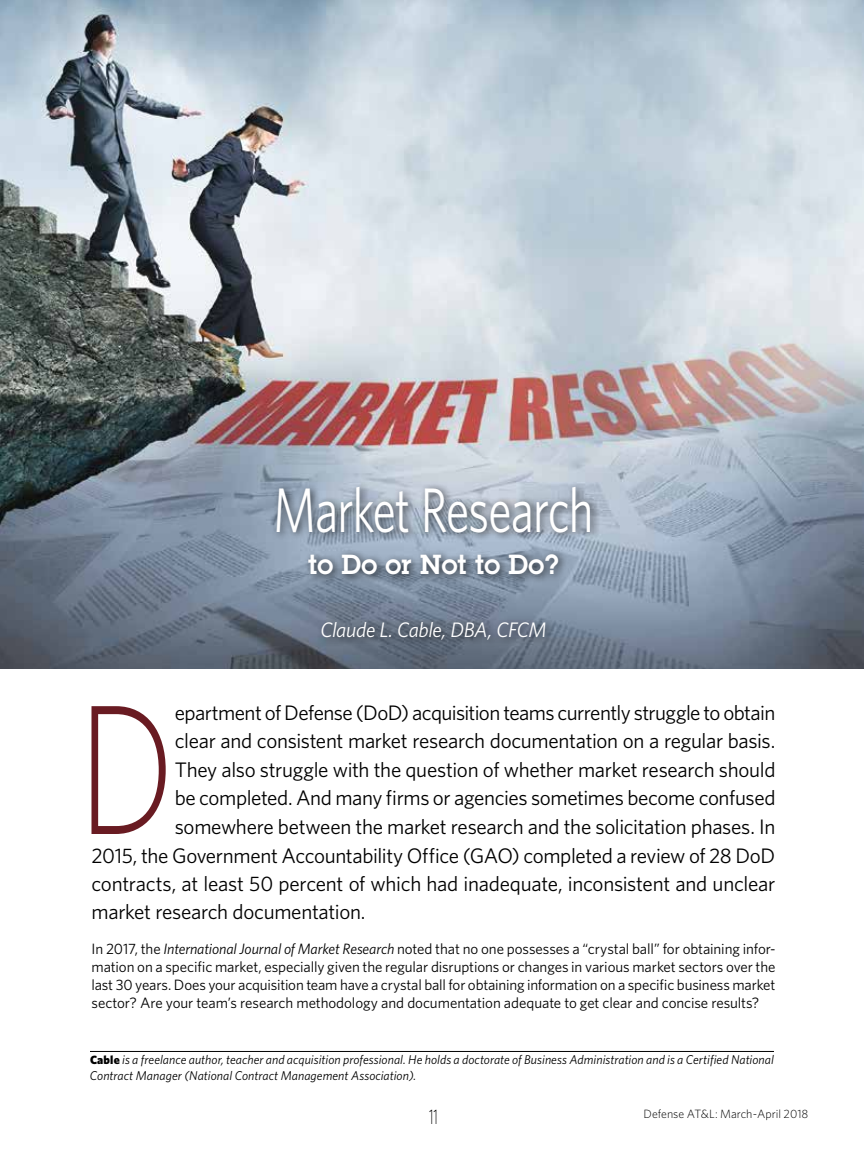
<style>
.page{position:relative;width:864px;height:1161px;background:#fff}
.page>*{position:absolute;margin:0;border:0;box-sizing:border-box;transform-origin:0 0}
.body_text_white_star{font:300 185.25px "Whitney";color:#691b22;scale:.75 1}
.headline{font:63px "Whitney";letter-spacing:-.02em;color:#fff;scale:.75 1}
.subhead_main{font:600 27px "Lubalin Graph";letter-spacing:.005em;color:#fff}
.body_text_white_star-2{font:21px "Whitney";letter-spacing:-.015em;color:#000}
.byline{font:italic 21px "Whitney";letter-spacing:-.02em;color:#fff}
.t1{font:300 21px "Whitney";color:#000;scale:.6 1}
.body_text{font:15px/18px "Whitney";letter-spacing:-.005em;color:#000;text-align:justify}
.bio{font:italic 12.75px/16.5px "Whitney";letter-spacing:.005em;color:#000}
.t2{font:300 12px "Whitney";color:#000}
.s1{font-style:italic}
.s2{font-weight:900;font-style:normal;font-size:12px}
</style>
<div class="page">
<img style="left:0;top:0;width:864px;height:669px">
<div style="left:272px;top:482px;width:328px;height:166px;background:#000;opacity:.75"></div>
<hr style="left:90px;top:1051px;width:684px;height:1px;background:#000">
<h1 class="headline" style="left:273px;top:471px;width:429px">Market Research</h1>
<h2 class="subhead_main" style="left:308px;top:546px;width:252px">to Do or Not to Do?</h2>
<p class="byline" style="left:320px;top:617px;width:228px">Claude L. Cable, DBA, CFCM</p>
<p class="body_text_white_star" style="left:78px;top:656px;width:131px">D</p>
<p class="body_text_white_star-2" style="left:175px;top:700px;width:602px">epartment of Defense (DoD) acquisition teams currently struggle to obtain</p>
<p class="body_text_white_star-2" style="left:175px;top:728px;width:602px">clear and consistent market research documentation on a regular basis.</p>
<p class="body_text_white_star-2" style="left:175px;top:757px;width:602px">They also struggle with the question of whether market research should</p>
<p class="body_text_white_star-2" style="left:175px;top:785px;width:602px">be completed. And many firms or agencies sometimes become confused</p>
<p class="body_text_white_star-2" style="left:175px;top:814px;width:602px">somewhere between the market research and the solicitation phases. In</p>
<p class="body_text_white_star-2" style="left:92px;top:842px;width:685px">2015, the Government Accountability Office (GAO) completed a review of 28 DoD</p>
<p class="body_text_white_star-2" style="left:92px;top:871px;width:686px">contracts, at least 50 percent of which had inadequate, inconsistent and unclear</p>
<p class="body_text_white_star-2" style="left:92px;top:899px;width:276px">market research documentation.</p>
<p class="body_text" style="left:92px;top:940px;width:686px">In 2017, the <span class="s1">International Journal of Market Research</span> noted that no one possesses a “crystal ball” for obtaining infor&shy;mation on a specific market, especially given the regular disruptions or changes in various market sectors over the last 30 years. Does your acquisition team have a crystal ball for obtaining information on a specific business market sector? Are your team’s research methodology and documentation adequate to get clear and concise results?</p>
<p class="bio" style="left:90px;top:1051px;width:685px"><span class="s2">Cable</span> is a freelance author, teacher and acquisition professional. He holds a doctorate of Business Administration and is a Certified National<br>Contract Manager (National Contract Management Association).</p>
<p class="t1" style="left:429px;top:1104px;width:16px">11</p>
<p class="t2" style="left:644px;top:1106px;width:166px">Defense AT&amp;L: March-April 2018</p>
</div>
